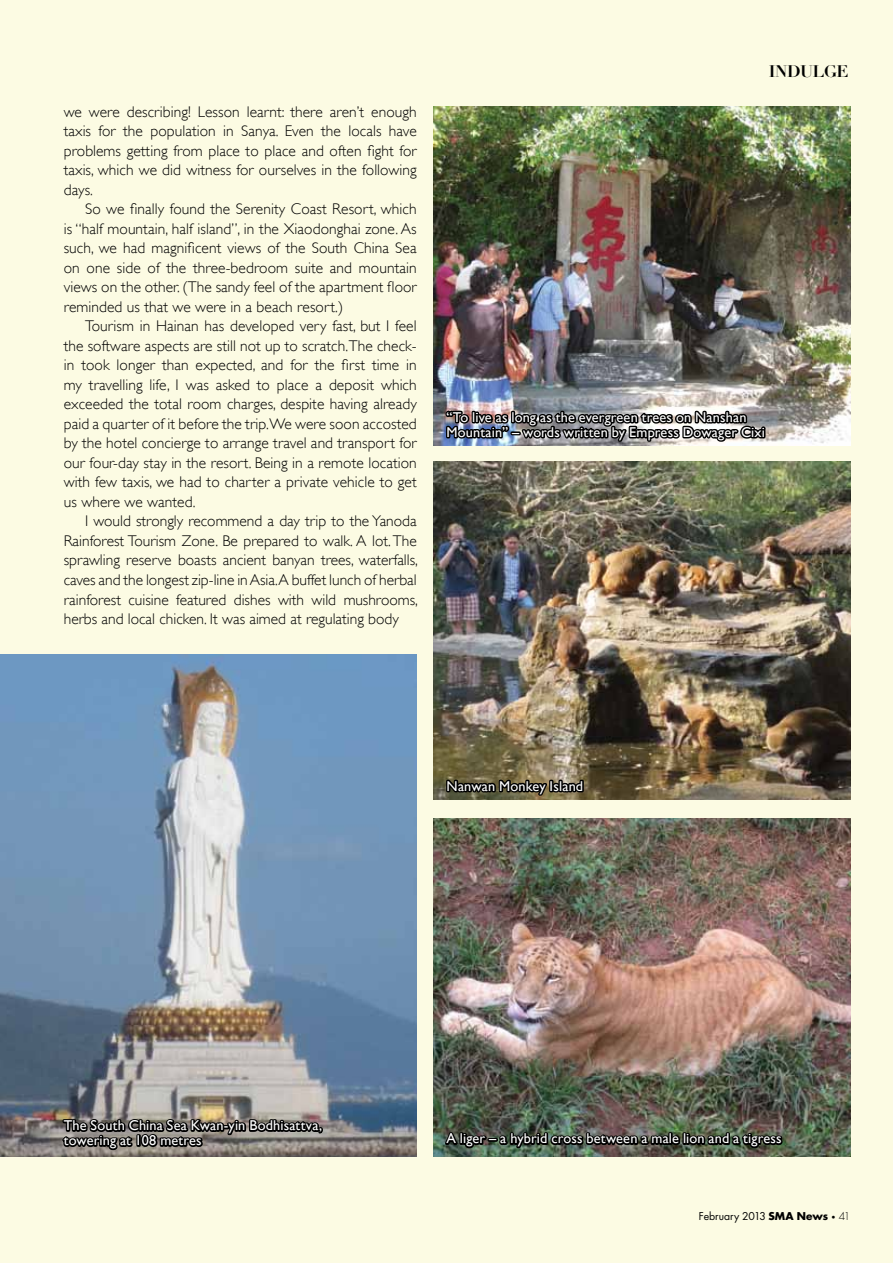
<style>
.page{position:relative;width:893px;height:1263px;background:#fcfbe3}
.page>*{position:absolute;margin:0;border:0;box-sizing:border-box;transform-origin:0 0}
.t1{font:700 16.5px "Didot LH";letter-spacing:-.025em;color:#000}
.t2{font:300 15.45px/19.5px "Gill Sans";letter-spacing:.005em;color:#000;text-align:justify}
.t3{font:14.25px/15px "Gill Sans";letter-spacing:.01em;color:#fff}
.t4{font:10.5px "Futura";color:#000}
.s1{font-weight:700}
.s2{font-weight:300;font-size:7.5px}
.s3{font-weight:300}
</style>
<div class="page">
<img style="left:0;top:655px;width:417px;height:502px">
<img style="left:434px;top:106px;width:416px;height:339px">
<img style="left:434px;top:819px;width:416px;height:338px">
<img style="left:434px;top:461px;width:416px;height:338px">
<svg style="left:61px;top:1115px;width:264px;height:37px"></svg>
<img style="left:443px;top:406px;width:325px;height:38px">
<svg style="left:445px;top:775px;width:140px;height:22px"></svg>
<svg style="left:443px;top:1128px;width:46px;height:23px"></svg>
<div style="left:488px;top:1138px;width:10px;height:4px;border:3px solid #000"></div>
<img style="left:497px;top:1128px;width:288px;height:23px">
<p class="t2" style="left:64px;top:102px;width:354px">we were describing! Lesson learnt: there aren’t enough taxis for the population in Sanya. Even the locals have problems getting from place to place and often fight for taxis, which we did witness for ourselves in the following days.</p>
<p class="t2" style="left:64px;top:200px;width:354px;text-indent:21px">So we finally found the Serenity Coast Resort, which is “half mountain, half island”, in the Xiaodonghai zone. As such, we had magnificent views of the South China Sea on one side of the three-bedroom suite and mountain views on the other. (The sandy feel of the apartment floor reminded us that we were in a beach resort.)</p>
<p class="t2" style="left:64px;top:317px;width:355px;text-indent:21px">Tourism in Hainan has developed very fast, but I feel the software aspects are still not up to scratch.The check&shy;in took longer than expected, and for the first time in my travelling life, I was asked to place a deposit which exceeded the total room charges, despite having already paid a quarter of it before the trip.We were soon accosted by the hotel concierge to arrange travel and transport for our four-day stay in the resort. Being in a remote location with few taxis, we had to charter a private vehicle to get us where we wanted.</p>
<p class="t2" style="left:64px;top:512px;width:356px;text-indent:21px">I would strongly recommend a day trip to the Yanoda Rainforest Tourism Zone. Be prepared to walk. A lot. The sprawling reserve boasts ancient banyan trees, waterfalls, caves and the longest zip-line in Asia.A buffet lunch of herbal rainforest cuisine featured dishes with wild mushrooms, herbs and local chicken. It was aimed at regulating body</p>
<p class="t1" style="left:769px;top:61px;width:81px">INDULGE</p>
<p class="t3" style="left:446px;top:409px;width:320px">“To live as long as the evergreen trees on Nanshan<br>Mountain” – words written by Empress Dowager Cixi</p>
<p class="t3" style="left:446px;top:778px;width:138px">Nanwan Monkey Island</p>
<p class="t3" style="left:64px;top:1118px;width:260px">The South China Sea Kwan-yin Bodhisattva, towering at 108 metres</p>
<p class="t3" style="left:446px;top:1131px;width:337px">A liger – a hybrid cross between a male lion and a tigress</p>
<p class="t4" style="left:699px;top:1209px;width:153px">February 2013 <span class="s1">SMA News</span> <span class="s2">•</span> <span class="s3">41</span></p>
</div>
